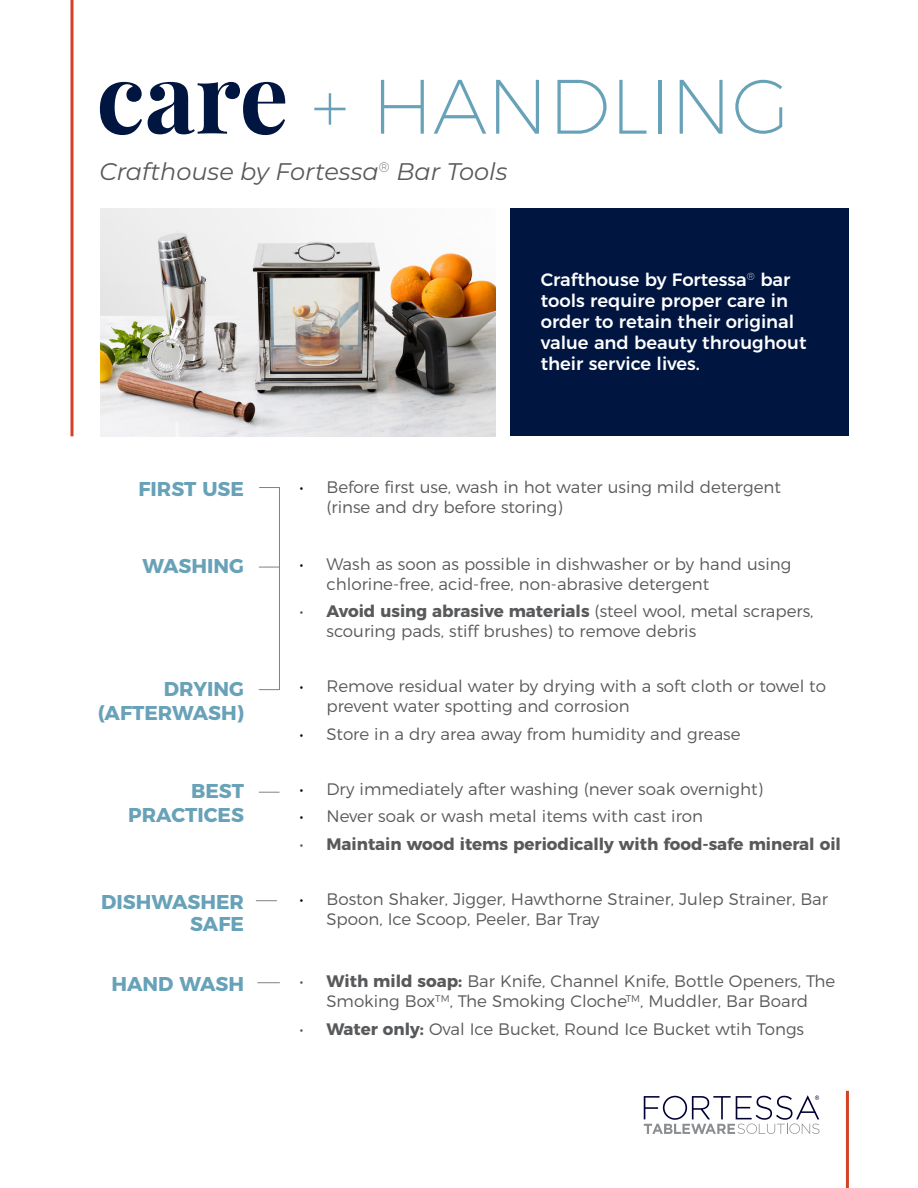
<style>
.page{position:relative;width:918px;height:1188px;background:#fff}
.page>*{position:absolute;margin:0;border:0;box-sizing:border-box;transform-origin:0 0}
.t1{font:200 76.95px "Montserrat";color:#68a2b8}
.t2{font:italic 24px "Montserrat";color:#58595b}
.t3{font:700 19.95px/24px "Montserrat";color:#68a2b8;text-align:right}
.t4{font:500 18px/21px "Montserrat";color:#fff}
.t5{font:300 16.65px/20px "Montserrat";color:#58595b}
.t6{font:700 16.65px "Montserrat";color:#58595b}
.s1{font-family:"Playfair Display";font-weight:700;font-size:97.5px;color:#001641}
.s2{color:#000}
.s3{font-weight:700}
.s4{font-weight:300}
</style>
<div class="page">
<svg style="left:70px;top:0;width:4px;height:436px;background:#de705c"></svg>
<hr style="left:846px;top:1091px;width:3px;height:97px;background:#d44127">
<svg style="left:644px;top:1095px;width:175px;height:39px"></svg>
<hr style="left:279px;top:487px;width:1px;height:203px;background:#808285">
<svg style="left:259px;top:567px;width:20px;height:1px"></svg>
<svg style="left:259px;top:689px;width:20px;height:1px"></svg>
<svg style="left:259px;top:792px;width:20px;height:1px"></svg>
<svg style="left:259px;top:487px;width:20px;height:1px"></svg>
<img style="left:100px;top:208px;width:396px;height:228px">
<div style="left:511px;top:208px;width:338px;height:228px;background:#001641"></div>
<svg style="left:256px;top:900px;width:21px;height:1px"></svg>
<svg style="left:257px;top:982px;width:23px;height:1px"></svg>
<h1 class="t1" style="left:96px;top:48px;width:695px"><span class="s1">care</span> + HANDLING</h1>
<h2 class="t2" style="left:99px;top:155px;width:410px">Crafthouse by Fortessa<sup>®</sup> Bar Tools</h2>
<p class="t3" style="left:138px;top:476px;width:107px">FIRST USE</p>
<p class="t3" style="left:143px;top:552px;width:103px">WASHING</p>
<p class="t3" style="left:98px;top:675px;width:148px">DRYING (AFTERWASH)</p>
<p class="t3" style="left:128px;top:778px;width:117px">BEST<br>PRACTICES</p>
<p class="t3" style="left:101px;top:889px;width:144px;line-height:22.5px">DISHWASHER<br>SAFE</p>
<p class="t3" style="left:111px;top:970px;width:134px">HAND WASH</p>
<p class="t4" style="left:541px;top:268px;width:267px">Crafthouse by Fortessa<sup>®</sup> bar tools require proper care in order to retain their original value and beauty throughout their service lives.</p>
<p class="t5" style="left:326px;top:476px;width:456px;text-indent:-27px"><span class="s2">•</span> Before first use, wash in hot water using mild detergent (rinse and dry before storing)</p>
<p class="t5" style="left:326px;top:553px;width:466px;text-indent:-27px"><span class="s2">•</span> Wash as soon as possible in dishwasher or by hand using chlorine-free, acid-free, non-abrasive detergent</p>
<p class="t5" style="left:326px;top:600px;width:489px;text-indent:-27px">• <span class="s3">Avoid using abrasive materials</span> (steel wool, metal scrapers, scouring pads, stiff brushes) to remove debris</p>
<p class="t5" style="left:326px;top:675px;width:501px;text-indent:-27px"><span class="s2">•</span> Remove residual water by drying with a soft cloth or towel to prevent water spotting and corrosion</p>
<p class="t5" style="left:299px;top:723px;width:443px"><span class="s2">•</span> Store in a dry area away from humidity and grease</p>
<p class="t5" style="left:299px;top:778px;width:465px"><span class="s2">•</span> Dry immediately after washing (never soak overnight)</p>
<p class="t5" style="left:299px;top:805px;width:405px"><span class="s2">•</span> Never soak or wash metal items with cast iron</p>
<p class="t6" style="left:299px;top:830px;width:543px"><span class="s4">•</span> Maintain wood items periodically with food-safe mineral oil</p>
<p class="t5" style="left:326px;top:888px;width:503px;text-indent:-27px"><span class="s2">•</span> Boston Shaker, Jigger, Hawthorne Strainer, Julep Strainer, Bar<br>Spoon, Ice Scoop, Peeler, Bar Tray</p>
<p class="t5" style="left:299px;top:970px;width:537px;text-align:center">• <span class="s3">With mild soap:</span> Bar Knife, Channel Knife, Bottle Openers, The<br>Smoking Box<sup>TM</sup>, The Smoking Cloche<sup>TM</sup>, Muddler, Bar Board</p>
<p class="t5" style="left:299px;top:1017px;width:506px">• <span class="s3">Water only:</span> Oval Ice Bucket, Round Ice Bucket wtih Tongs</p>
</div>
